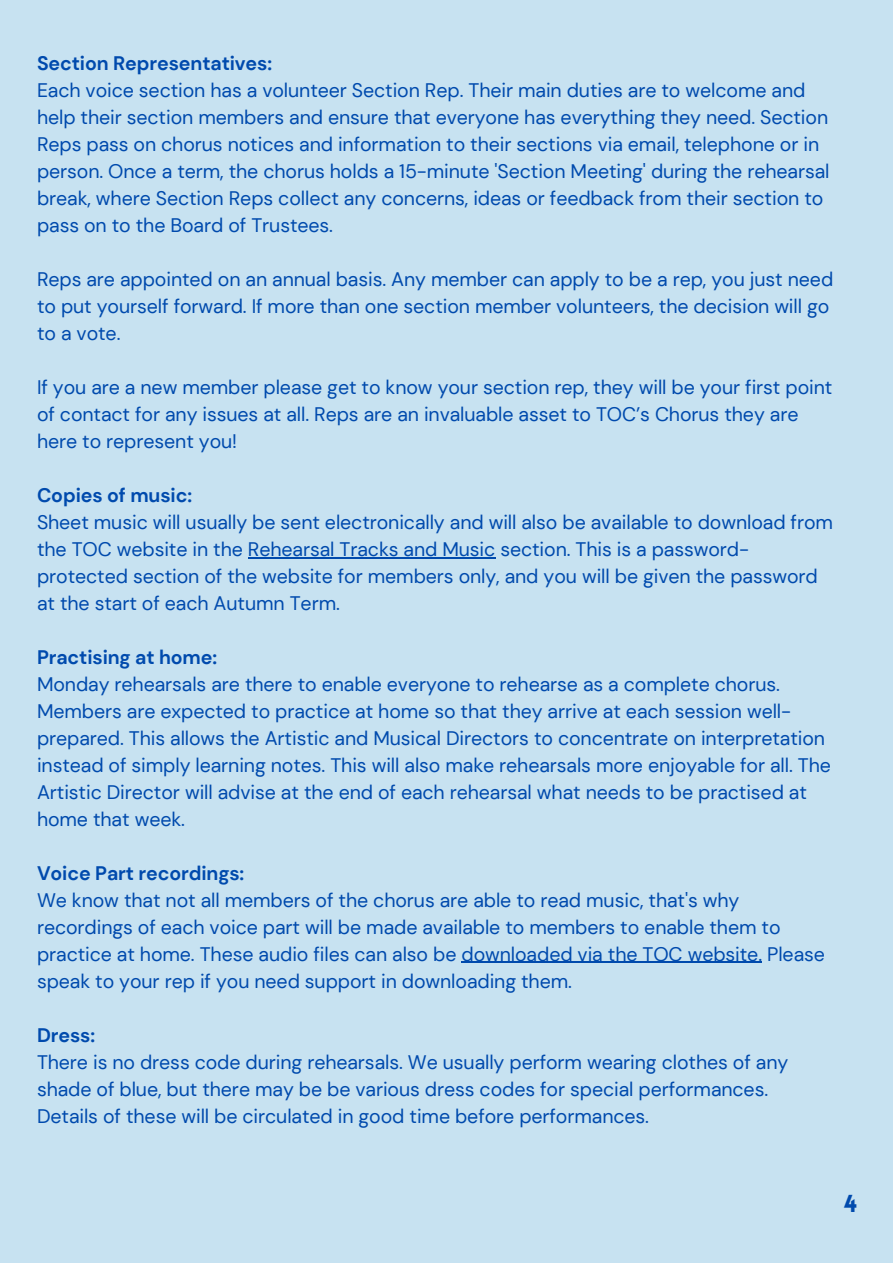
<style>
.page{position:relative;width:893px;height:1264px;background:#fff}
.page>*{position:absolute;margin:0;border:0;box-sizing:border-box;transform-origin:0 0}
.t1{font:900 24px "Lovelo";color:#004aad}
.t2{font:19.5px/27px "DM Sans";letter-spacing:-.005em;color:#004aad}
.t3{font:700 19.5px "DM Sans";letter-spacing:-.005em;color:#004aad}
</style>
<div class="page">
<div style="left:0;top:0;width:892px;height:1262px;background:#c7e2f1"></div>
<hr style="left:248px;top:557px;width:247px;height:1px;background:#004aad">
<hr style="left:461px;top:961px;width:301px;height:1px;background:#004aad">
<p class="t3" style="left:37px;top:51px;width:237px">Section Representatives:</p>
<p class="t2" style="left:37px;top:77px;width:794px">Each voice section has a volunteer Section Rep. Their main duties are to welcome and help their section members and ensure that everyone has everything they need. Section Reps pass on chorus notices and information to their sections via email, telephone or in person. Once a term, the chorus holds a 15-minute 'Section Meeting' during the rehearsal break, where Section Reps collect any concerns, ideas or feedback from their section to pass on to the Board of Trustees.</p>
<p class="t2" style="left:37px;top:266px;width:797px">Reps are appointed on an annual basis. Any member can apply to be a rep, you just need to put yourself forward. If more than one section member volunteers, the decision will go to a vote.</p>
<p class="t2" style="left:37px;top:374px;width:796px">If you are a new member please get to know your section rep, they will be your first point of contact for any issues at all. Reps are an invaluable asset to TOC’s Chorus they are here to represent you!</p>
<p class="t3" style="left:37px;top:482px;width:157px">Copies of music:</p>
<p class="t2" style="left:37px;top:508px;width:797px">Sheet music will usually be sent electronically and will also be available to download from the TOC website in the Rehearsal Tracks and Music section. This is a password&shy;protected section of the website for members only, and you will be given the password at the start of each Autumn Term.</p>
<p class="t3" style="left:37px;top:644px;width:182px">Practising at home:</p>
<p class="t2" style="left:37px;top:670px;width:795px">Monday rehearsals are there to enable everyone to rehearse as a complete chorus.<br>Members are expected to practice at home so that they arrive at each session well&shy;prepared. This allows the Artistic and Musical Directors to concentrate on interpretation instead of simply learning notes. This will also make rehearsals more enjoyable for all. The Artistic Director will advise at the end of each rehearsal what needs to be practised at home that week.</p>
<p class="t3" style="left:37px;top:860px;width:209px">Voice Part recordings:</p>
<p class="t2" style="left:37px;top:886px;width:789px">We know that not all members of the chorus are able to read music, that's why recordings of each voice part will be made available to members to enable them to practice at home. These audio files can also be downloaded via the TOC website. Please speak to your rep if you need support in downloading them.</p>
<p class="t3" style="left:37px;top:1022px;width:60px">Dress:</p>
<p class="t2" style="left:37px;top:1048px;width:752px">There is no dress code during rehearsals. We usually perform wearing clothes of any shade of blue, but there may be be various dress codes for special performances.<br>Details of these will be circulated in good time before performances.</p>
<p class="t1" style="left:844px;top:1194px;width:14px">4</p>
</div>
